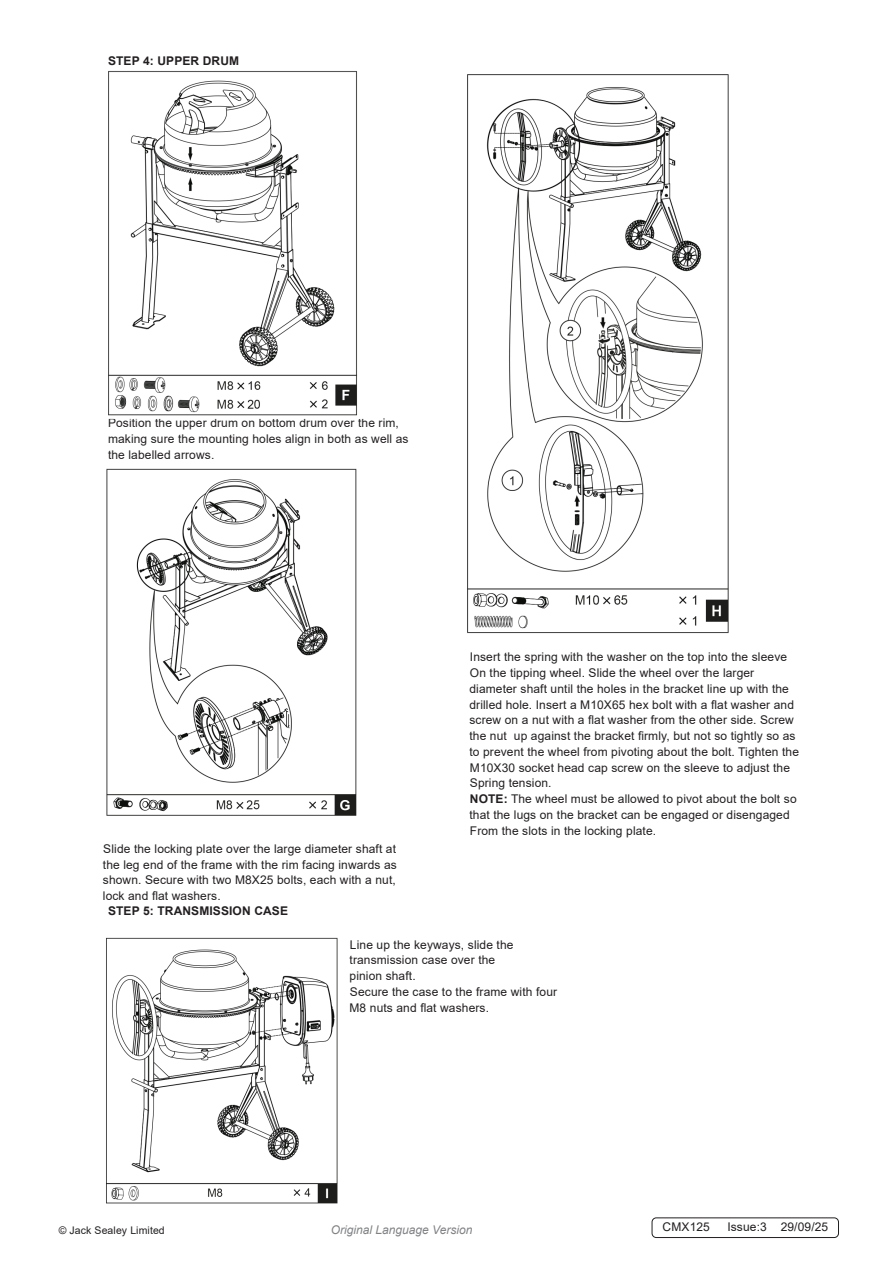
<style>
.page{position:relative;width:893px;height:1263px;background:#fff}
.page>*{position:absolute;margin:0;border:0;box-sizing:border-box;transform-origin:0 0}
.Body{font:12px/15.8px "Arial";letter-spacing:.01em;color:#231f20}
.Body-2{font:700 12px "Arial";letter-spacing:.01em;color:#231f20}
.t1{font:italic 12px "Arial";color:#808285}
.Body__Footer{font:12px "Arial";letter-spacing:.01em;color:#231f20}
.Body__Justified__7pt{font:10.5px "Arial";letter-spacing:.01em;color:#231f20}
.s1{font-weight:700}
</style>
<div class="page">
<img style="left:106px;top:468px;width:251px;height:348px">
<img style="left:108px;top:71px;width:250px;height:345px">
<img style="left:467px;top:74px;width:262px;height:560px">
<img style="left:106px;top:937px;width:232px;height:267px">
<div style="left:652px;top:1217px;width:187px;height:21px;border:1px solid #231f20;border-radius:4px"></div>
<p class="Body-2" style="left:108px;top:52px;width:133px">STEP 4: UPPER DRUM</p>
<p class="Body" style="left:108px;top:415px;width:302px">Position the upper drum on bottom drum over the rim, making sure the mounting holes align in both as well as the labelled arrows.</p>
<p class="Body" style="left:103px;top:841px;width:295px;text-align:justify">Slide the locking plate over the large diameter shaft at the leg end of the frame with the rim facing inwards as shown. Secure with two M8X25 bolts, each with a nut, lock and flat washers.</p>
<p class="Body-2" style="left:108px;top:903px;width:182px">STEP 5: TRANSMISSION CASE</p>
<p class="Body" style="left:470px;top:649px;width:319px">Insert the spring with the washer on the top into the sleeve</p>
<p class="Body" style="left:469px;top:665px;width:331px">On the tipping wheel. Slide the wheel over the larger diameter shaft until the holes in the bracket line up with the drilled hole. Insert a M10X65 hex bolt with a flat washer and screw on a nut with a flat washer from the other side. Screw the nut up against the bracket firmly, but not so tightly so as to prevent the wheel from pivoting about the bolt. Tighten the</p>
<p class="Body" style="left:470px;top:759px;width:322px">M10X30 socket head cap screw on the sleeve to adjust the</p>
<p class="Body" style="left:470px;top:775px;width:83px">Spring tension.</p>
<p class="Body" style="left:469px;top:791px;width:329px"><span class="s1">NOTE:</span> The wheel must be allowed to pivot about the bolt so that the lugs on the bracket can be engaged or disengaged</p>
<p class="Body" style="left:470px;top:822px;width:188px">From the slots in the locking plate.</p>
<p class="Body" style="left:350px;top:936px;width:165px">Line up the keyways, slide the transmission case over the pinion shaft.</p>
<p class="Body" style="left:350px;top:984px;width:209px">Secure the case to the frame with four<br>M8 nuts and flat washers.</p>
<p class="Body__Justified__7pt" style="left:59px;top:1223px;width:108px">© Jack Sealey Limited</p>
<p class="t1" style="left:331px;top:1222px;width:143px">Original Language Version</p>
<p class="Body__Footer" style="left:662px;top:1219px;width:49px">CMX125</p>
<p class="Body__Footer" style="left:727px;top:1219px;width:102px">Issue:3 29/09/25</p>
</div>
